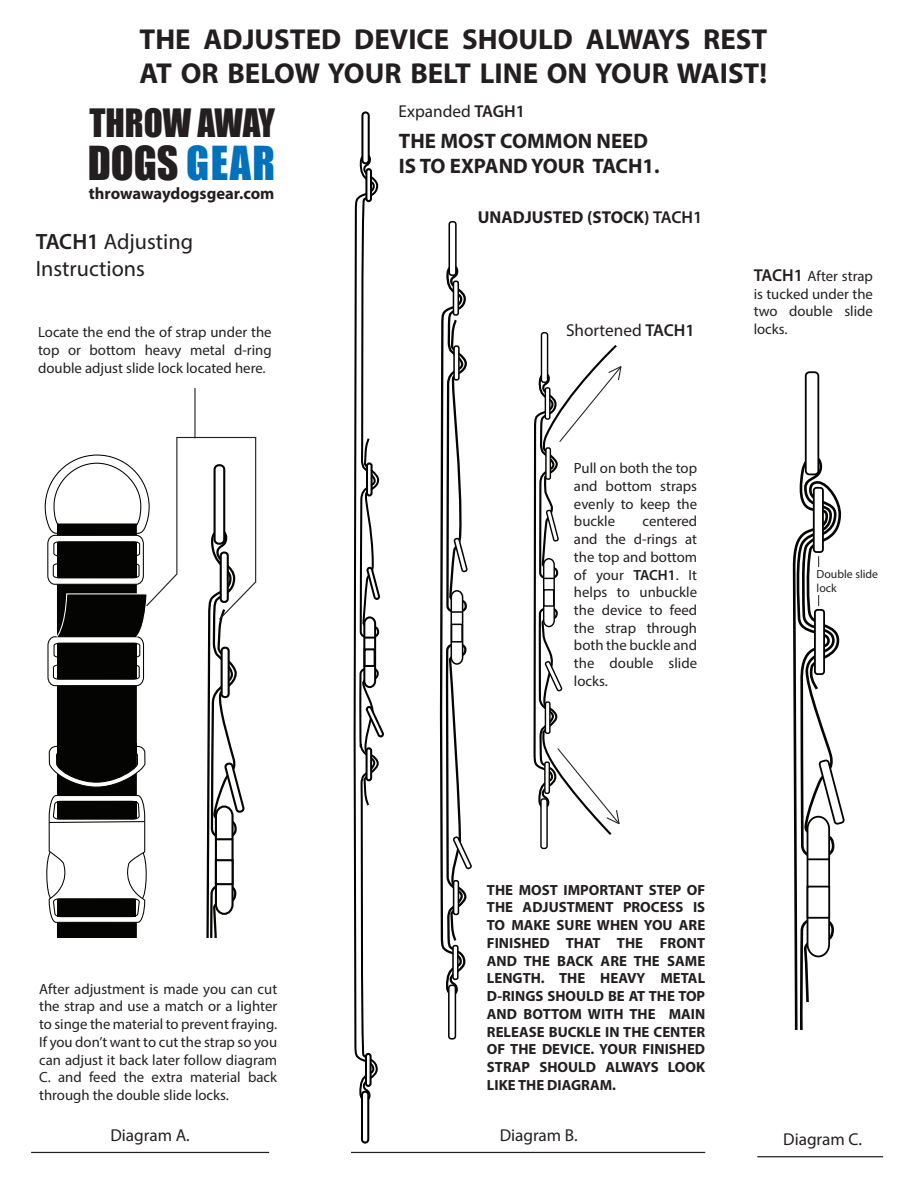
<style>
.page{position:relative;width:918px;height:1188px;background:#fff}
.page>*{position:absolute;margin:0;border:0;box-sizing:border-box;transform-origin:0 0}
.t1{font:43.05px "Impact";letter-spacing:.02em;color:#231f20}
.t2{font:35.85px "Impact";color:#231f20}
.t3{font:700 28.95px/34.7px "Myriad Pro";color:#231f20}
.t4{font:22.2px "Myriad Pro";color:#231f20}
.t5{font:700 21px "Myriad Pro";color:#231f20}
.t6{font:17.25px "Myriad Pro";color:#231f20}
.t7{font:700 17.25px "Myriad Pro";color:#231f20}
.t8{font:700 16.65px "Myriad Pro";color:#231f20}
.t9{font:14.7px/17.7px "Myriad Pro";color:#231f20;text-align:justify}
.t10{font:700 14.7px/17.7px "Myriad Pro";color:#231f20;text-align:justify}
.t11{font:11.85px "Myriad Pro";color:#231f20}
.s1{font-weight:600}
.s2{color:#0072bc}
.s3{font-weight:600;font-size:17.25px}
</style>
<div class="page">
<div style="left:214px;top:464px;width:11px;height:81px;border:2px solid #040503;border-radius:4px"></div>
<div style="left:448px;top:985px;width:8px;height:55px;border:2px solid #040503;border-radius:3px"></div>
<svg style="left:439px;top:221px;width:33px;height:775px"></svg>
<div style="left:451px;top:624px;width:12px;height:19px;background:#fff;border:2px solid #040503"></div>
<svg style="left:533px;top:344px;width:84px;height:506px"></svg>
<div style="left:541px;top:799px;width:6px;height:49px;background:#fff;border-radius:2px"></div>
<div style="left:540px;top:798px;width:8px;height:51px;border:1px solid #040503;border-radius:2px"></div>
<hr style="left:545px;top:762px;width:4px;height:31px;background:#fff;border-radius:2px">
<div style="left:544px;top:761px;width:6px;height:33px;border:1px solid #040503;border-radius:2px"></div>
<div style="left:545px;top:702px;width:5px;height:31px;background:#fff;border-radius:2px"></div>
<div style="left:545px;top:701px;width:6px;height:33px;border:1px solid #040503;border-radius:2px"></div>
<svg style="left:544px;top:660px;width:19px;height:32px"></svg>
<hr style="left:546px;top:448px;width:4px;height:31px;background:#fff;border-radius:2px">
<div style="left:545px;top:447px;width:6px;height:33px;border:1px solid #040503;border-radius:2px"></div>
<div style="left:545px;top:388px;width:5px;height:31px;background:#fff;border-radius:2px"></div>
<div style="left:545px;top:387px;width:6px;height:33px;border:1px solid #040503;border-radius:2px"></div>
<div style="left:541px;top:333px;width:7px;height:49px;background:#fff;border-radius:2px"></div>
<div style="left:541px;top:332px;width:7px;height:51px;border:1px solid #040503;border-radius:2px"></div>
<svg style="left:542px;top:557px;width:14px;height:71px"></svg>
<svg style="left:545px;top:508px;width:15px;height:35px"></svg>
<div style="left:543px;top:589px;width:11px;height:18px;background:#fff;border:1px solid #040503"></div>
<div style="left:805px;top:371px;width:14px;height:104px;border:2px solid #040503;border-radius:4px"></div>
<hr style="left:31px;top:1152px;width:238px;height:1px;background:#231f20">
<hr style="left:351px;top:1152px;width:354px;height:1px;background:#231f20">
<hr style="left:757px;top:1156px;width:126px;height:1px;background:#231f20">
<svg style="left:792px;top:450px;width:53px;height:580px"></svg>
<div style="left:361px;top:1091px;width:8px;height:53px;border:2px solid #000;border-radius:3px"></div>
<svg style="left:353px;top:111px;width:31px;height:991px"></svg>
<div style="left:365px;top:649px;width:10px;height:17px;background:#fff"></div>
<div style="left:364px;top:648px;width:12px;height:19px;border:2px solid #000"></div>
<hr style="left:194px;top:388px;width:2px;height:50px;background:#231f20">
<hr style="left:176px;top:437px;width:80px;height:1px;background:#231f20">
<hr style="left:176px;top:438px;width:1px;height:137px;background:#231f20">
<hr style="left:255px;top:438px;width:1px;height:144px;background:#231f20">
<svg style="left:44px;top:454px;width:134px;height:483px"></svg>
<svg style="left:206px;top:527px;width:51px;height:410px"></svg>
<svg style="left:558px;top:365px;width:64px;height:78px"></svg>
<svg style="left:556px;top:747px;width:64px;height:78px"></svg>
<div style="left:66px;top:830px;width:61px;height:62px;background:#fff;border-radius:50%"></div>
<p class="t3" style="left:140px;top:21px;width:629px">THE ADJUSTED DEVICE SHOULD ALWAYS REST<br>AT OR BELOW YOUR BELT LINE ON YOUR WAIST!</p>
<p class="t6" style="left:399px;top:101px;width:128px">Expanded <span class="s1">TAGH1</span></p>
<p class="t5" style="left:399px;top:127px;width:251px">THE MOST COMMON NEED</p>
<p class="t5" style="left:399px;top:153px;width:262px">IS TO EXPAND YOUR TACH1.</p>
<p class="t2" style="left:89px;top:96px;width:187px">THROW AWAY</p>
<p class="t1" style="left:88px;top:130px;width:189px">DOGS <span class="s2">GEAR</span></p>
<p class="t8" style="left:89px;top:183px;width:187px">throwawaydogsgear.com</p>
<p class="t4" style="left:36px;top:228px;width:159px"><span class="s1">TACH1</span> Adjusting</p>
<p class="t4" style="left:36px;top:255px;width:111px">Instructions</p>
<p class="t7" style="left:478px;top:206px;width:226px">UNADJUSTED (STOCK) <span class="s1">TACH1</span></p>
<p class="t9" style="left:754px;top:267px;width:121px"><span class="s3">TACH1</span> After strap is tucked under the two double slide locks.</p>
<p class="t6" style="left:566px;top:320px;width:130px">Shortened <span class="s1">TACH1</span></p>
<p class="t9" style="left:38px;top:323px;width:235px">Locate the end the of strap under the top or bottom heavy metal d-ring double adjust slide lock located here.</p>
<p class="t9" style="left:574px;top:459px;width:125px">Pull on both the top and bottom straps evenly to keep the buckle</p>
<p class="t9" style="left:574px;top:512px;width:125px;text-indent:69px">centered and the d-rings at the top and bottom of your <span class="s1">TACH1</span>. It helps to unbuckle the device to feed the strap through both the buckle and the double slide locks.</p>
<p class="t11" style="left:817px;top:567px;width:63px">Double slide</p>
<p class="t11" style="left:817px;top:581px;width:22px">lock</p>
<p class="t10" style="left:487px;top:880px;width:220px">THE MOST IMPORTANT STEP OF THE ADJUSTMENT PROCESS IS TO MAKE SURE WHEN YOU ARE</p>
<p class="t10" style="left:487px;top:934px;width:220px">FINISHED THAT THE FRONT<br>AND THE BACK ARE THE SAME</p>
<p class="t10" style="left:487px;top:969px;width:220px">LENGTH. THE HEAVY METAL D-RINGS SHOULD BE AT THE TOP AND BOTTOM WITH THE MAIN RELEASE BUCKLE IN THE CENTER OF THE DEVICE. YOUR FINISHED STRAP SHOULD ALWAYS LOOK LIKE THE DIAGRAM.</p>
<p class="t9" style="left:39px;top:980px;width:240px">After adjustment is made you can cut the strap and use a match or a lighter to singe the material to prevent fraying.</p>
<p class="t9" style="left:39px;top:1033px;width:240px">If you don’t want to cut the strap so you can adjust it back later follow diagram C. and feed the extra material back through the double slide locks.</p>
<p class="t6" style="left:110px;top:1124px;width:81px">Diagram A.</p>
<p class="t6" style="left:500px;top:1124px;width:79px">Diagram B.</p>
<p class="t6" style="left:783px;top:1129px;width:80px">Diagram C.</p>
</div>
